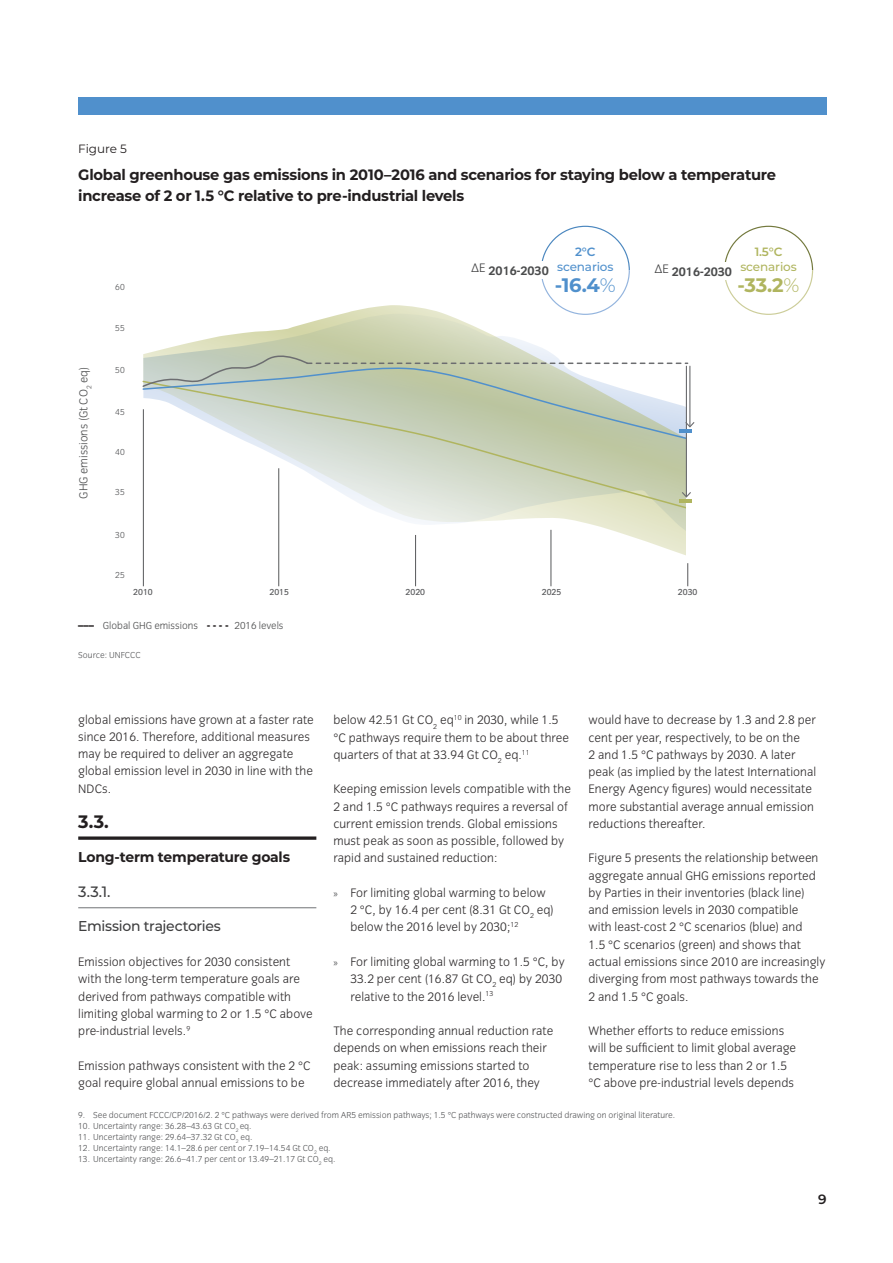
<style>
.page{position:relative;width:893px;height:1263px;background:#fff}
.page>*{position:absolute;margin:0;border:0;box-sizing:border-box;transform-origin:0 0}
.t1{font:700 19.5px "Montserrat";color:#5090cc}
.t2{font:700 19.5px "Montserrat";color:#b0b55f}
.t3{font:700 18px "Montserrat";color:#231f20}
.t4{font:700 15px/21px "Montserrat";letter-spacing:-.02em;color:#231f20}
.t5{font:500 15px "Montserrat";color:#3e3e3f}
.t6{font:700 14.25px "Montserrat";letter-spacing:-.015em;color:#231f20}
.t7{font:500 14.25px "Montserrat";letter-spacing:-.02em;color:#3e3e3f}
.t8{font:600 13.5px "Montserrat";color:#231f20}
.t9{font:300 12.75px/17.2px "Congress Sans";letter-spacing:.005em;color:#2e2b2c}
.t10{font:700 12.75px "Congress Sans";color:#4b4c4d}
.t11{font:300 12px "Congress Sans";color:#4b4c4d}
.t12{font:500 12px "Montserrat";letter-spacing:-.01em;color:#5090cc}
.t13{font:500 12px "Montserrat";letter-spacing:-.01em;color:#b0b55f}
.t14{font:12px "Montserrat";color:#231f20}
.t15{font:600 12px "Montserrat";color:#b0b55f}
.t16{font:600 12px "Montserrat";color:#5090cc}
.t17{font:300 10.5px "Congress Sans";color:#4b4c4d}
.t18{font:300 9px "Congress Sans";color:#57585a}
.t19{font:9px "Congress Sans";color:#57585a}
.s1{font-weight:300}
.s2{font-weight:800;color:#231f20}
.s3{font-family:"Myriad Pro";font-weight:400;font-size:10.5px;color:#57585a}
</style>
<div class="page">
<svg style="left:78px;top:836px;width:238px;height:4px"></svg>
<hr style="left:78px;top:907px;width:238px;height:1px;background:#808285">
<div style="left:78px;top:98px;width:749px;height:17px;background:#5090cc"></div>
<svg style="left:541px;top:225px;width:89px;height:80px"></svg>
<div style="left:471px;top:262px;width:78px;height:17px;background:#fff"></div>
<svg style="left:724px;top:225px;width:90px;height:90px"></svg>
<div style="left:654px;top:262px;width:78px;height:17px;background:#fff"></div>
<svg style="left:168px;top:305px;width:518px;height:250px"></svg>
<svg style="left:142px;top:440px;width:544px;height:69px"></svg>
<hr style="left:143px;top:409px;width:1px;height:177px;background:#57585a">
<hr style="left:278px;top:468px;width:1px;height:118px;background:#57585a">
<hr style="left:415px;top:535px;width:1px;height:51px;background:#57585a">
<hr style="left:551px;top:530px;width:1px;height:56px;background:#57585a">
<svg style="left:687px;top:563px;width:1px;height:23px"></svg>
<hr style="left:686px;top:366px;width:1px;height:130px;background:#6c6d70">
<svg style="left:682px;top:492px;width:9px;height:6px"></svg>
<hr style="left:680px;top:499px;width:12px;height:4px;background:#b0b55f">
<svg style="left:142px;top:348px;width:552px;height:92px"></svg>
<p class="t14" style="left:78px;top:140px;width:50px">Figure 5</p>
<p class="t4" style="left:78px;top:164px;width:699px">Global greenhouse gas emissions in 2010–2016 and scenarios for staying below a temperature increase of 2 or 1.5 °C relative to pre-industrial levels</p>
<p class="t11" style="left:77px;top:499px;width:133px;rotate:-90deg">GHG emissions (Gt CO<sub>2</sub> eq)</p>
<p class="t18" style="left:115px;top:282px;width:11px">60</p>
<p class="t18" style="left:115px;top:323px;width:11px">55</p>
<p class="t18" style="left:115px;top:365px;width:11px">50</p>
<p class="t18" style="left:115px;top:407px;width:11px">45</p>
<p class="t18" style="left:115px;top:448px;width:11px">40</p>
<p class="t18" style="left:115px;top:487px;width:11px">35</p>
<p class="t16" style="left:575px;top:243px;width:22px">2°C</p>
<p class="t12" style="left:557px;top:258px;width:58px">scenarios</p>
<h1 class="t1" style="left:555px;top:271px;width:62px">-16.4<span class="s1">%</span></h1>
<p class="t10" style="left:471px;top:264px;width:79px"><sup>ΔE</sup> 2016-2030</p>
<p class="t15" style="left:755px;top:243px;width:29px">1.5°C</p>
<p class="t13" style="left:740px;top:258px;width:58px">scenarios</p>
<h1 class="t2" style="left:738px;top:271px;width:63px">-33.2<span class="s1">%</span></h1>
<p class="t10" style="left:654px;top:264px;width:79px"><sup>ΔE</sup> 2016-2030</p>
<p class="t18" style="left:115px;top:530px;width:11px">30</p>
<p class="t18" style="left:115px;top:570px;width:11px">25</p>
<p class="t19" style="left:133px;top:587px;width:21px">2010</p>
<p class="t19" style="left:269px;top:587px;width:21px">2015</p>
<p class="t19" style="left:406px;top:587px;width:21px">2020</p>
<p class="t19" style="left:542px;top:587px;width:21px">2025</p>
<p class="t19" style="left:678px;top:587px;width:21px">2030</p>
<p class="t17" style="left:78px;top:620px;width:207px"><span class="s2">–––</span> Global GHG emissions <span class="s2">- - - -</span> 2016 levels</p>
<p class="t18" style="left:78px;top:650px;width:64px">Source: UNFCCC</p>
<p class="t9" style="left:78px;top:711px;width:237px">global emissions have grown at a faster rate since 2016. Therefore, additional measures may be required to deliver an aggregate global emission level in 2030 in line with the NDCs.</p>
<h2 class="t3" style="left:78px;top:809px;width:32px">3.3.</h2>
<p class="t6" style="left:78px;top:847px;width:213px">Long-term temperature goals</p>
<p class="t5" style="left:78px;top:881px;width:34px">3.3.1.</p>
<p class="t7" style="left:78px;top:916px;width:144px">Emission trajectories</p>
<p class="t9" style="left:78px;top:953px;width:236px">Emission objectives for 2030 consistent with the long-term temperature goals are derived from pathways compatible with limiting global warming to 2 or 1.5 °C above pre-industrial levels.<sup>9</sup></p>
<p class="t9" style="left:78px;top:1057px;width:234px">Emission pathways consistent with the 2 °C goal require global annual emissions to be</p>
<p class="t9" style="left:333px;top:712px;width:237px">below 42.51 Gt CO<sub>2</sub> eq<sup>10</sup> in 2030, while 1.5 °C pathways require them to be about three quarters of that at 33.94 Gt CO<sub>2</sub> eq.<sup>11</sup></p>
<p class="t9" style="left:333px;top:781px;width:239px">Keeping emission levels compatible with the 2 and 1.5 °C pathways requires a reversal of current emission trends. Global emissions must peak as soon as possible, followed by rapid and sustained reduction:</p>
<p class="t9" style="left:350px;top:884px;width:205px;text-indent:-17px"><span class="s3">»</span> For limiting global warming to below<br>2 °C, by 16.4 per cent (8.31 Gt CO<sub>2</sub> eq) below the 2016 level by 2030;<sup>12</sup></p>
<p class="t9" style="left:350px;top:953px;width:216px;text-indent:-17px"><span class="s3">»</span> For limiting global warming to 1.5 °C, by<br>33.2 per cent (16.87 Gt CO<sub>2</sub> eq) by 2030 relative to the 2016 level.<sup>13</sup></p>
<p class="t9" style="left:333px;top:1022px;width:221px">The corresponding annual reduction rate depends on when emissions reach their peak: assuming emissions started to decrease immediately after 2016, they</p>
<p class="t9" style="left:588px;top:712px;width:229px">would have to decrease by 1.3 and 2.8 per cent per year, respectively, to be on the<br>2 and 1.5 °C pathways by 2030. A later peak (as implied by the latest International Energy Agency figures) would necessitate more substantial average annual emission reductions thereafter.</p>
<p class="t9" style="left:588px;top:850px;width:238px">Figure 5 presents the relationship between aggregate annual GHG emissions reported by Parties in their inventories (black line) and emission levels in 2030 compatible<br>with least-cost 2 °C scenarios (blue) and<br>1.5 °C scenarios (green) and shows that actual emissions since 2010 are increasingly diverging from most pathways towards the 2 and 1.5 °C goals.</p>
<p class="t9" style="left:588px;top:1022px;width:209px">Whether efforts to reduce emissions will be sufficient to limit global average temperature rise to less than 2 or 1.5 °C above pre-industrial levels depends</p>
<p class="t18" style="left:78px;top:1110px;width:598px">9. See document FCCC/CP/2016/2. 2 °C pathways were derived from AR5 emission pathways; 1.5 °C pathways were constructed drawing on original literature.</p>
<p class="t18" style="left:78px;top:1121px;width:175px">10. Uncertainty range: 36.28–43.63 Gt CO<sub>2</sub> eq.</p>
<p class="t18" style="left:78px;top:1132px;width:176px">11. Uncertainty range: 29.64–37.32 Gt CO<sub>2</sub> eq.</p>
<p class="t18" style="left:78px;top:1143px;width:254px">12. Uncertainty range: 14.1–28.6 per cent or 7.19–14.54 Gt CO<sub>2</sub> eq.</p>
<p class="t18" style="left:78px;top:1154px;width:259px">13. Uncertainty range: 26.6–41.7 per cent or 13.49–21.17 Gt CO<sub>2</sub> eq.</p>
<p class="t8" style="left:818px;top:1189px;width:10px">9</p>
</div>
